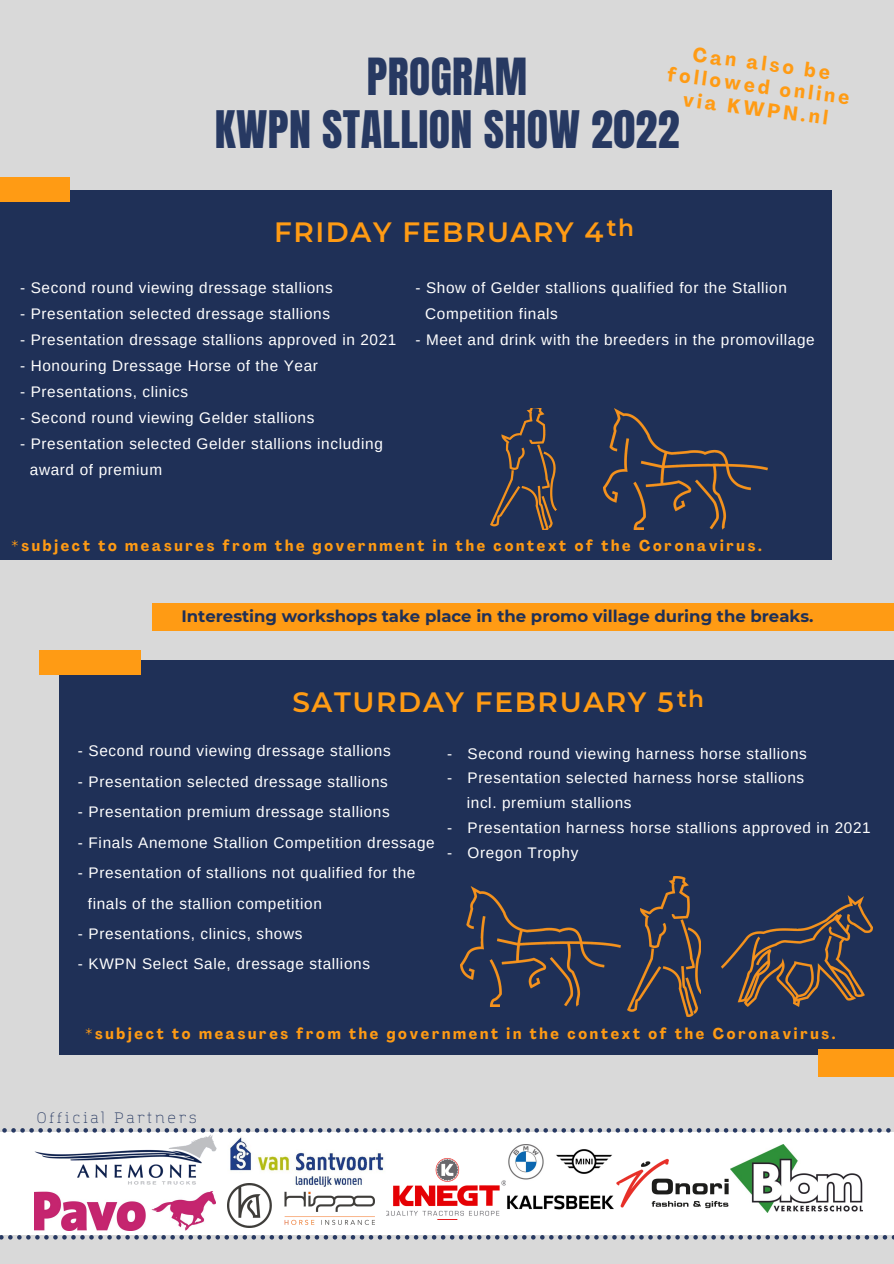
<style>
.page{position:relative;width:894px;height:1264px;background:#fff}
.page>*{position:absolute;margin:0;border:0;box-sizing:border-box;transform-origin:0 0}
.t1{font:43.95px "Anton";letter-spacing:.01em;color:#273962}
.t2{font:43.5px "Anton";letter-spacing:.01em;color:#273962}
.t3{font:600 27.9px "Montserrat";letter-spacing:.06em;color:#ff9b14}
.t4{font:600 23.25px "Montserrat";color:#ff9b14}
.t5{font:700 condensed 19.65px "Agrandir";color:#ff9b14}
.t6{font:700 16.5px "Montserrat";color:#1f3057}
.t7{font:700 condensed 15.45px "Agrandir";letter-spacing:.18em;color:#ff9b14}
.t8{font:15.3px "Arimo";letter-spacing:.04em;color:#fff}
.t9{font:300 14.85px "Amazing Grotesk";letter-spacing:.18em;color:#273962}
</style>
<div class="page">
<div style="left:0;top:0;width:893px;height:1263px;background:#d9d9d9"></div>
<div style="left:0;top:190px;width:831px;height:369px;background:#1f3057"></div>
<div style="left:0;top:177px;width:70px;height:25px;background:#ff9b14"></div>
<div style="left:59px;top:660px;width:834px;height:394px;background:#1f3057"></div>
<div style="left:817px;top:1049px;width:76px;height:27px;background:#ff9b14"></div>
<div style="left:39px;top:650px;width:101px;height:25px;background:#ff9b14"></div>
<img style="left:490px;top:408px;width:66px;height:121px">
<img style="left:627px;top:876px;width:72px;height:140px">
<div style="left:0;top:1132px;width:893px;height:102px;background:#fff"></div>
<svg style="left:0;top:1234px;width:893px;height:5px"></svg>
<svg style="left:2px;top:1128px;width:889px;height:4px"></svg>
<img style="left:35px;top:1134px;width:181px;height:50px">
<img style="left:35px;top:1191px;width:180px;height:39px">
<img style="left:230px;top:1136px;width:154px;height:47px">
<img style="left:616px;top:1158px;width:113px;height:51px">
<img style="left:386px;top:1158px;width:119px;height:58px">
<img style="left:228px;top:1183px;width:146px;height:44px">
<img style="left:730px;top:1144px;width:132px;height:68px">
<img style="left:507px;top:1144px;width:106px;height:66px">
<div style="left:152px;top:603px;width:741px;height:27px;background:#ff9b14"></div>
<img style="left:460px;top:887px;width:160px;height:119px">
<img style="left:721px;top:895px;width:150px;height:111px">
<img style="left:603px;top:408px;width:164px;height:121px">
<p class="t5" style="left:693px;top:47px;width:140px;rotate:7deg">Can also be</p>
<p class="t5" style="left:728px;top:97px;width:102px;rotate:7deg">KWPN.nl</p>
<p class="t2" style="left:367px;top:46px;width:162px">PROGRAM</p>
<p class="t1" style="left:215px;top:98px;width:466px">KWPN STALLION SHOW 2022</p>
<p class="t5" style="left:668px;top:67px;width:185px;rotate:7deg">followed online</p>
<p class="t4" style="left:606px;top:214px;width:29px">th</p>
<p class="t3" style="left:274px;top:215px;width:331px">FRIDAY FEBRUARY 4</p>
<p class="t8" style="left:20px;top:279px;width:314px">- Second round viewing dressage stallions</p>
<p class="t8" style="left:20px;top:305px;width:311px">- Presentation selected dressage stallions</p>
<p class="t8" style="left:20px;top:331px;width:378px">- Presentation dressage stallions approved in 2021</p>
<p class="t8" style="left:20px;top:357px;width:299px">- Honouring Dressage Horse of the Year</p>
<p class="t8" style="left:20px;top:383px;width:169px">- Presentations, clinics</p>
<p class="t8" style="left:20px;top:409px;width:296px">- Second round viewing Gelder stallions</p>
<p class="t8" style="left:20px;top:435px;width:364px">- Presentation selected Gelder stallions including</p>
<p class="t8" style="left:30px;top:461px;width:134px">award of premium</p>
<p class="t8" style="left:415px;top:279px;width:373px">- Show of Gelder stallions qualified for the Stallion</p>
<p class="t8" style="left:425px;top:305px;width:134px">Competition finals</p>
<p class="t8" style="left:415px;top:331px;width:401px">- Meet and drink with the breeders in the promovillage</p>
<p class="t7" style="left:12px;top:539px;width:751px">*subject to measures from the government in the context of the Coronavirus.</p>
<p class="t6" style="left:181px;top:605px;width:633px">Interesting workshops take place in the promo village during the breaks.</p>
<p class="t4" style="left:676px;top:684px;width:29px">th</p>
<p class="t3" style="left:292px;top:684px;width:382px">SATURDAY FEBRUARY 5</p>
<p class="t8" style="left:78px;top:742px;width:314px">- Second round viewing dressage stallions</p>
<p class="t8" style="left:78px;top:773px;width:311px">- Presentation selected dressage stallions</p>
<p class="t8" style="left:78px;top:803px;width:313px">- Presentation premium dressage stallions</p>
<p class="t8" style="left:78px;top:833px;width:358px">- Finals Anemone Stallion Competition dressage</p>
<p class="t8" style="left:78px;top:864px;width:339px">- Presentation of stallions not qualified for the</p>
<p class="t8" style="left:88px;top:894px;width:235px">finals of the stallion competition</p>
<p class="t8" style="left:78px;top:925px;width:226px">- Presentations, clinics, shows</p>
<p class="t8" style="left:78px;top:955px;width:293px">- KWPN Select Sale, dressage stallions</p>
<p class="t8" style="left:447px;top:744px;width:361px">- Second round viewing harness horse stallions</p>
<p class="t8" style="left:447px;top:769px;width:358px">- Presentation selected harness horse stallions</p>
<p class="t8" style="left:466px;top:794px;width:166px">incl. premium stallions</p>
<p class="t8" style="left:447px;top:819px;width:425px">- Presentation harness horse stallions approved in 2021</p>
<p class="t8" style="left:447px;top:843px;width:133px">- Oregon Trophy</p>
<p class="t7" style="left:85px;top:1027px;width:751px">*subject to measures from the government in the context of the Coronavirus.</p>
<p class="t9" style="left:37px;top:1111px;width:162px">Official Partners</p>
</div>
